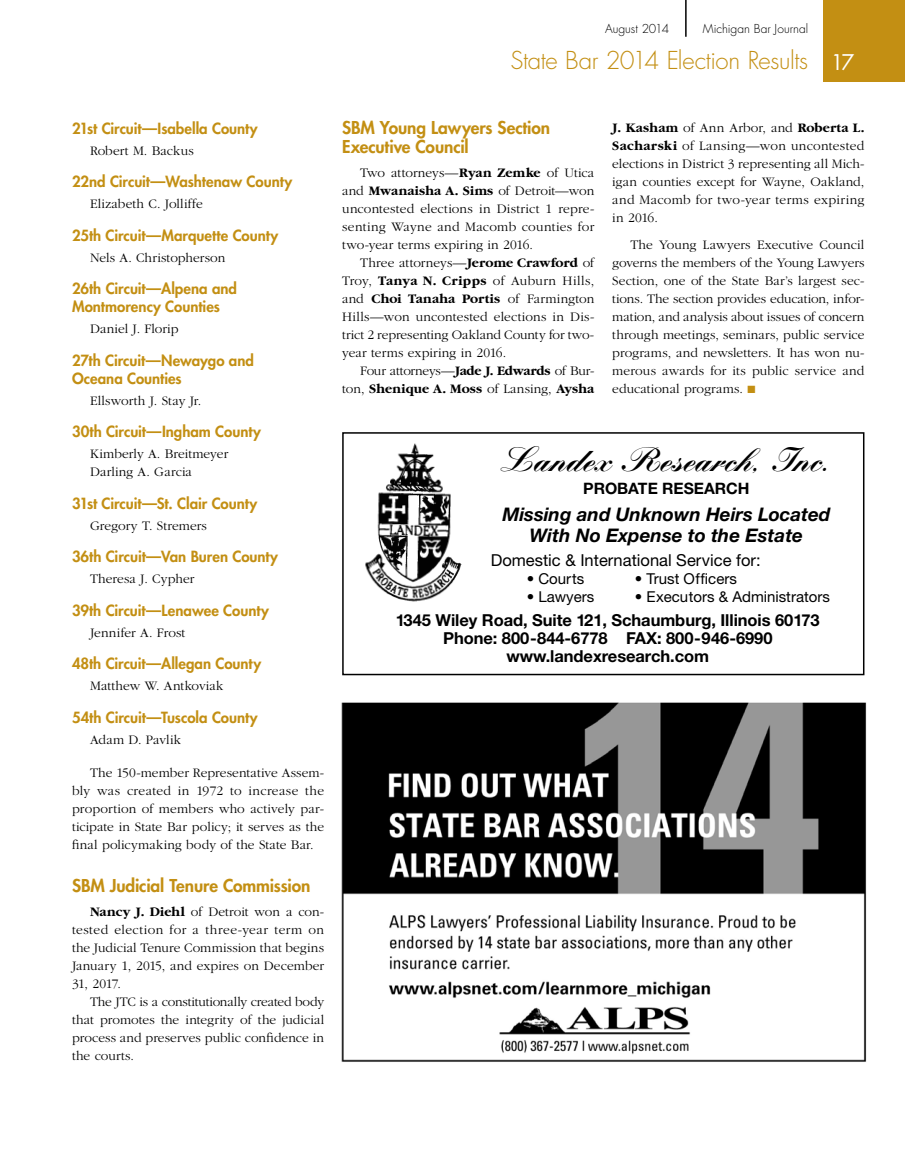
<style>
.page{position:relative;width:905px;height:1175px;background:#fff}
.page>*{position:absolute;margin:0;border:0;box-sizing:border-box;transform-origin:0 0}
.t1{font:900 33px "Kuenstler Script";color:#000}
.t2{font:300 24px "Futura";letter-spacing:-.015em;color:#c38f13}
.t3{font:italic 700 18.75px/21px "Helvetica Neue";color:#000;text-align:center}
.t4{font:800 17.25px/19.5px "Futura";letter-spacing:-.01em;color:#c38f13}
.t5{font:700 16.5px/18px "Helvetica Neue";letter-spacing:-.005em;color:#000;text-align:center}
.t6{font:16.5px "Helvetica Neue";color:#000}
.t7{font:700 15.75px "Helvetica Neue";letter-spacing:-.005em;color:#000}
.t8{font:800 15px/18px "Futura";letter-spacing:-.005em;color:#c38f13}
.t9{font:15px "Helvetica Neue";color:#000}
.t10{font:300 13.5px/18px "Garamond";letter-spacing:.005em;color:#000;text-align:justify}
.t11{font:300 13.5px/18px "Garamond";letter-spacing:-.02em;color:#000;text-align:right}
.t12{font:300 12px "Futura";color:#000}
.s1{font-weight:400;font-size:21px;color:#fff}
.s2{font-weight:700}
.s3{color:#c38f13}
</style>
<div class="page">
<div style="left:823px;top:0;width:81px;height:82px;background:#c38f13"></div>
<hr style="left:685px;top:0;width:1px;height:37px;background:#000">
<img style="left:341px;top:702px;width:526px;height:360px">
<div style="left:342px;top:432px;width:522px;height:243px;border:2px solid #000"></div>
<img style="left:365px;top:443px;width:97px;height:159px">
<p class="t12" style="left:605px;top:21px;width:66px">August 2014</p>
<p class="t12" style="left:702px;top:21px;width:107px">Michigan Bar Journal</p>
<h2 class="t2" style="left:510px;top:45px;width:354px">State Bar 2014 Election Results <span class="s1">1717</span></h2>
<p class="t8" style="left:72px;top:119px;width:187px">21st Circuit—Isabella County</p>
<p class="t10" style="left:90px;top:141px;width:105px">Robert M. Backus</p>
<p class="t8" style="left:72px;top:172px;width:222px">22nd Circuit—Washtenaw County</p>
<p class="t10" style="left:90px;top:195px;width:114px">Elizabeth C. Jolliffe</p>
<p class="t8" style="left:72px;top:226px;width:208px">25th Circuit—Marquette County</p>
<p class="t10" style="left:90px;top:248px;width:137px">Nels A. Christopherson</p>
<p class="t8" style="left:72px;top:279px;width:166px">26th Circuit—Alpena and<br>Montmorency Counties</p>
<p class="t10" style="left:90px;top:320px;width:90px">Daniel J. Florip</p>
<p class="t8" style="left:72px;top:351px;width:183px">27th Circuit—Newaygo and<br>Oceana Counties</p>
<p class="t10" style="left:90px;top:391px;width:113px">Ellsworth J. Stay Jr.</p>
<p class="t8" style="left:72px;top:422px;width:190px">30th Circuit—Ingham County</p>
<p class="t10" style="left:90px;top:445px;width:140px">Kimberly A. Breitmeyer<br>Darling A. Garcia</p>
<p class="t8" style="left:72px;top:494px;width:187px">31st Circuit—St. Clair County</p>
<p class="t10" style="left:90px;top:516px;width:118px">Gregory T. Stremers</p>
<p class="t8" style="left:72px;top:547px;width:207px">36th Circuit—Van Buren County</p>
<p class="t10" style="left:90px;top:570px;width:106px">Theresa J. Cypher</p>
<p class="t8" style="left:72px;top:600px;width:198px">39th Circuit—Lenawee County</p>
<p class="t10" style="left:90px;top:623px;width:97px">Jennifer A. Frost</p>
<p class="t8" style="left:72px;top:654px;width:191px">48th Circuit—Allegan County</p>
<p class="t10" style="left:90px;top:677px;width:135px">Matthew W. Antkoviak</p>
<p class="t8" style="left:72px;top:707px;width:187px">54th Circuit—Tuscola County</p>
<p class="t10" style="left:90px;top:730px;width:93px">Adam D. Pavlik</p>
<p class="t10" style="left:72px;top:763px;width:254px;text-indent:18px">The 150-member Representative Assem&shy;bly was created in 1972 to increase the proportion of members who actively par&shy;ticipate in State Bar policy; it serves as the final policymaking body of the State Bar.</p>
<p class="t4" style="left:72px;top:875px;width:240px">SBM Judicial Tenure Commission</p>
<p class="t10" style="left:72px;top:903px;width:254px;text-indent:18px"><span class="s2">Nancy J. Diehl</span> of Detroit won a con&shy;tested election for a three-year term on the Judicial Tenure Commission that begins January 1, 2015, and expires on December 31, 2017.</p>
<p class="t10" style="left:72px;top:993px;width:254px;text-indent:18px">The JTC is a constitutionally created body that promotes the integrity of the judicial process and preserves public confidence in the courts.</p>
<p class="t4" style="left:342px;top:117px;width:209px">SBM Young Lawyers Section<br>Executive Council</p>
<p class="t10" style="left:342px;top:164px;width:254px;text-indent:18px">Two attorneys—<span class="s2">Ryan Zemke</span> of Utica and <span class="s2">Mwanaisha A. Sims</span> of Detroit—won uncontested elections in District 1 repre&shy;senting Wayne and Macomb counties for two-year terms expiring in 2016.</p>
<p class="t10" style="left:342px;top:253px;width:254px;text-indent:18px">Three attorneys—<span class="s2">Jerome Crawford</span> of Troy, <span class="s2">Tanya N. Cripps</span> of Auburn Hills, and <span class="s2">Choi Tanaha Portis</span> of Farmington Hills—won uncontested elections in Dis&shy;trict 2 representing Oakland County for two&shy;year terms expiring in 2016.</p>
<p class="t11" style="left:342px;top:361px;width:254px">Four attorneys—<span class="s2">Jade J. Edwards</span> of Bur&shy;ton, <span class="s2">Shenique A. Moss</span> of Lansing, <span class="s2">Aysha</span></p>
<p class="t10" style="left:612px;top:119px;width:254px"><span class="s2">J. Kasham</span> of Ann Arbor, and <span class="s2">Roberta L.<br>Sacharski</span> of Lansing—won uncontested elections in District 3 representing all Mich&shy;igan counties except for Wayne, Oakland, and Macomb for two-year terms expiring in 2016.</p>
<p class="t10" style="left:612px;top:236px;width:254px;text-indent:18px">The Young Lawyers Executive Council governs the members of the Young Lawyers Section, one of the State Bar’s largest sec&shy;tions. The section provides education, infor&shy;mation, and analysis about issues of concern through meetings, seminars, public service programs, and newsletters. It has won nu&shy;merous awards for its public service and educational programs. <span class="s3">■</span></p>
<h1 class="t1" style="left:500px;top:439px;width:333px">Landex Research, Inc.</h1>
<p class="t7" style="left:583px;top:478px;width:168px">PROBATE RESEARCH</p>
<h3 class="t3" style="left:502px;top:503px;width:329px">Missing and Unknown Heirs Located<br>With No Expense to the Estate</h3>
<p class="t6" style="left:490px;top:550px;width:271px">Domestic &amp; International Service for:</p>
<p class="t9" style="left:526px;top:570px;width:59px">• Courts</p>
<p class="t9" style="left:634px;top:570px;width:104px">• Trust Officers</p>
<p class="t9" style="left:526px;top:588px;width:69px">• Lawyers</p>
<p class="t9" style="left:634px;top:588px;width:196px">• Executors &amp; Administrators</p>
<p class="t5" style="left:396px;top:610px;width:425px">1345 Wiley Road, Suite 121, Schaumburg, Illinois 60173<br>Phone: 800-844-6778 FAX: 800-946-6990 www.landexresearch.com</p>
</div>
